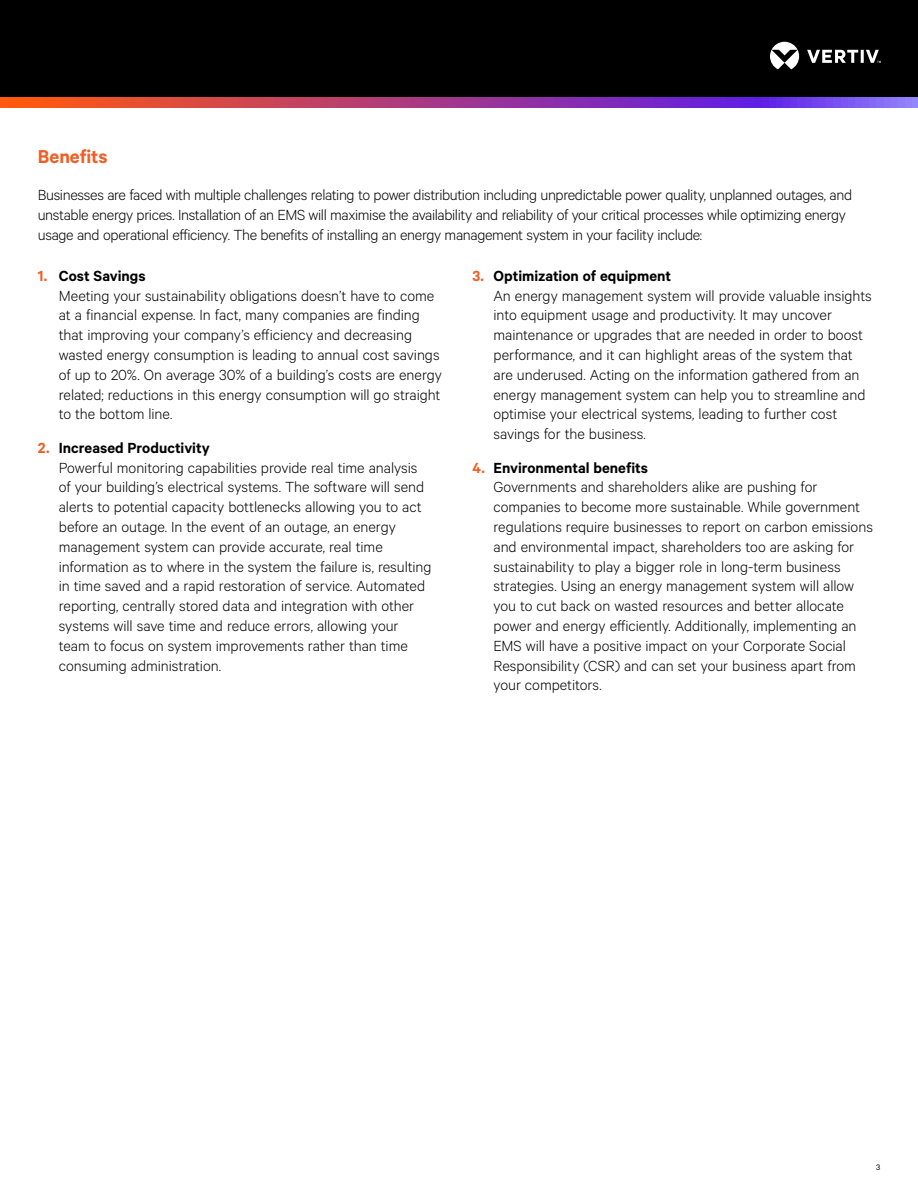
<style>
.page{position:relative;width:918px;height:1188px;background:#fff}
.page>*{position:absolute;margin:0;border:0;box-sizing:border-box;transform-origin:0 0}
.t1{font:600 21px "Calibre";color:#f15d24}
.t2{font:300 16.5px/19.8px "Calibre";letter-spacing:-.005em;color:#000}
.t3{font:9px "Calibre";color:#000}
.s1{font-weight:600;color:#f15d24}
.s2{font-weight:600}
</style>
<div class="page">
<div style="left:0;top:0;width:918px;height:108px;background:#000"></div>
<svg style="left:770px;top:42px;width:111px;height:27px"></svg>
<svg style="left:0;top:98px;width:918px;height:10px;background:#a73f8c"></svg>
<p class="t1" style="left:38px;top:144px;width:71px">Benefits</p>
<p class="t2" style="left:38px;top:185px;width:816px">Businesses are faced with multiple challenges relating to power distribution including unpredictable power quality, unplanned outages, and unstable energy prices. Installation of an EMS will maximise the availability and reliability of your critical processes while optimizing energy usage and operational efficiency. The benefits of installing an energy management system in your facility include:</p>
<p class="t2" style="left:59px;top:265px;width:385px;text-indent:-21px"><span class="s1">1.</span> <span class="s2">Cost Savings<br></span>Meeting your sustainability obligations doesn’t have to come at a financial expense. In fact, many companies are finding that improving your company’s efficiency and decreasing wasted energy consumption is leading to annual cost savings of up to 20%. On average 30% of a building’s costs are energy related; reductions in this energy consumption will go straight to the bottom line.</p>
<p class="t2" style="left:59px;top:437px;width:374px;text-indent:-21px"><span class="s1">2.</span> <span class="s2">Increased Productivity<br></span>Powerful monitoring capabilities provide real time analysis of your building’s electrical systems. The software will send alerts to potential capacity bottlenecks allowing you to act before an outage. In the event of an outage, an energy management system can provide accurate, real time information as to where in the system the failure is, resulting in time saved and a rapid restoration of service. Automated reporting, centrally stored data and integration with other systems will save time and reduce errors, allowing your team to focus on system improvements rather than time consuming administration.</p>
<p class="t2" style="left:494px;top:265px;width:380px;text-indent:-21px"><span class="s1">3.</span> <span class="s2">Optimization of equipment<br></span>An energy management system will provide valuable insights into equipment usage and productivity. It may uncover maintenance or upgrades that are needed in order to boost performance, and it can highlight areas of the system that are underused. Acting on the information gathered from an energy management system can help you to streamline and optimise your electrical systems, leading to further cost savings for the business.</p>
<p class="t2" style="left:494px;top:457px;width:381px;text-indent:-21px"><span class="s1">4.</span> <span class="s2">Environmental benefits<br></span>Governments and shareholders alike are pushing for companies to become more sustainable. While government regulations require businesses to report on carbon emissions and environmental impact, shareholders too are asking for sustainability to play a bigger role in long-term business strategies. Using an energy management system will allow you to cut back on wasted resources and better allocate power and energy efficiently. Additionally, implementing an EMS will have a positive impact on your Corporate Social Responsibility (CSR) and can set your business apart from your competitors.</p>
<p class="t3" style="left:876px;top:1162px;width:6px">3</p>
</div>
